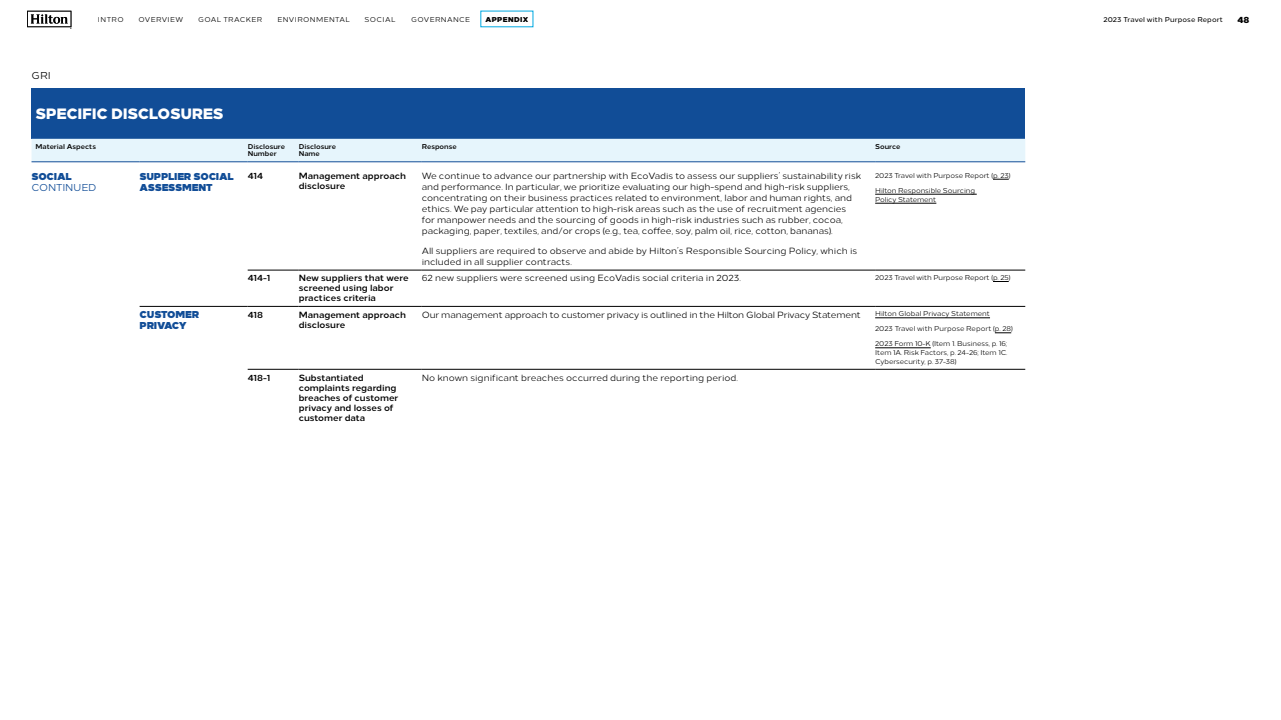
<style>
.page{position:relative;width:1281px;height:720px;background:#fff}
.page>*{position:absolute;margin:0;border:0;box-sizing:border-box;transform-origin:0 0}
.H2-Table_Column_Head_1_15_16{font:800 15px "Loew Two Zero";letter-spacing:-.02em;color:#fff}
.H3-Table_Subhead_1_11_13_Black{font:900 10px/11px "Loew Two Zero";letter-spacing:-.02em;color:#114d97}
.H3-Table_Subhead_1_11_13_Black-2{font:10px/11px "Loew Two Zero";letter-spacing:-.02em;color:#114d97}
.t1{font:10px "Loew Two Zero";color:#000}
.P-Table_Copy_9_11{font:9px/11px "Loew Two Zero";letter-spacing:-.005em;color:#000}
.H3-Table_Subhead_2_9_10_Bold{font:700 9px/10px "Loew Two Zero";color:#000}
.t2{font:800 9px "Loew Two Zero";color:#000}
.P-Table_GRI_Source_7_9{font:7px/9px "Loew Two Zero";letter-spacing:-.01em;color:#000}
.H3-Table_Column_Head_2_7_7_5{font:700 7px/7.5px "Loew Two Zero";color:#000}
.P-Table_GRI_Source_7_9-2{font:7px "Loew Two Zero";letter-spacing:.055em;color:#000}
.t3{font:500 7px "Loew Two Zero";letter-spacing:.015em;color:#000}
.s1{font-weight:900}
</style>
<div class="page">
<div style="left:32px;top:88px;width:992px;height:51px;background:#114d97"></div>
<div style="left:32px;top:139px;width:992px;height:22px;background:#e6f5fc"></div>
<hr style="left:874px;top:270px;width:150px;height:1px;background:#000">
<hr style="left:874px;top:306px;width:150px;height:1px;background:#000">
<hr style="left:248px;top:369px;width:50px;height:1px;background:#000">
<hr style="left:298px;top:369px;width:124px;height:1px;background:#000">
<hr style="left:422px;top:369px;width:452px;height:1px;background:#000">
<hr style="left:874px;top:369px;width:150px;height:1px;background:#000">
<hr style="left:32px;top:161px;width:108px;height:1px;background:#114d97">
<hr style="left:140px;top:161px;width:108px;height:1px;background:#114d97">
<hr style="left:248px;top:161px;width:50px;height:1px;background:#114d97">
<hr style="left:298px;top:161px;width:124px;height:1px;background:#114d97">
<hr style="left:422px;top:161px;width:452px;height:1px;background:#114d97">
<hr style="left:874px;top:161px;width:150px;height:1px;background:#114d97">
<hr style="left:248px;top:270px;width:50px;height:1px;background:#000">
<hr style="left:298px;top:270px;width:124px;height:1px;background:#000">
<hr style="left:422px;top:270px;width:452px;height:1px;background:#000">
<hr style="left:140px;top:306px;width:108px;height:1px;background:#000">
<hr style="left:248px;top:306px;width:50px;height:1px;background:#000">
<hr style="left:298px;top:306px;width:124px;height:1px;background:#000">
<hr style="left:422px;top:306px;width:452px;height:1px;background:#000">
<svg style="left:993px;top:179px;width:15px;height:1px"></svg>
<hr style="left:874px;top:194px;width:102px;height:1px;background:#000">
<hr style="left:874px;top:203px;width:62px;height:1px;background:#000">
<svg style="left:993px;top:281px;width:15px;height:1px"></svg>
<hr style="left:874px;top:318px;width:115px;height:1px;background:#000">
<svg style="left:995px;top:333px;width:15px;height:1px"></svg>
<hr style="left:874px;top:348px;width:56px;height:1px;background:#000">
<svg style="left:27px;top:11px;width:44px;height:18px"></svg>
<p class="P-Table_GRI_Source_7_9" style="left:98px;top:14px;width:27px">INTRO</p>
<p class="P-Table_GRI_Source_7_9-2" style="left:138px;top:14px;width:46px">OVERVIEW</p>
<p class="P-Table_GRI_Source_7_9-2" style="left:198px;top:14px;width:65px">GOAL TRACKER</p>
<p class="P-Table_GRI_Source_7_9-2" style="left:277px;top:14px;width:74px">ENVIRONMENTAL</p>
<p class="P-Table_GRI_Source_7_9" style="left:364px;top:14px;width:32px">SOCIAL</p>
<p class="P-Table_GRI_Source_7_9-2" style="left:411px;top:14px;width:60px">GOVERNANCE</p>
<p class="P-Table_GRI_Source_7_9-2" style="left:485px;top:14px;width:44px">APPENDIX</p>
<p class="t3" style="left:1103px;top:14px;width:121px">2023 Travel with Purpose Report</p>
<p class="t2" style="left:1237px;top:12px;width:13px">48</p>
<p class="t1" style="left:32px;top:68px;width:21px">GRI</p>
<h2 class="H2-Table_Column_Head_1_15_16" style="left:36px;top:101px;width:189px">SPECIFIC DISCLOSURES</h2>
<h3 class="H3-Table_Column_Head_2_7_7_5" style="left:36px;top:142px;width:62px">Material Aspects</h3>
<h3 class="H3-Table_Column_Head_2_7_7_5" style="left:248px;top:142px;width:39px">Disclosure<br>Number</h3>
<h3 class="H3-Table_Column_Head_2_7_7_5" style="left:298px;top:142px;width:39px">Disclosure<br>Name</h3>
<h3 class="H3-Table_Column_Head_2_7_7_5" style="left:422px;top:142px;width:36px">Response</h3>
<h3 class="H3-Table_Column_Head_2_7_7_5" style="left:874px;top:142px;width:27px">Source</h3>
<h3 class="H3-Table_Subhead_1_11_13_Black-2" style="left:32px;top:170px;width:67px"><span class="s1">SOCIAL<br></span>CONTINUED</h3>
<h3 class="H3-Table_Subhead_1_11_13_Black" style="left:140px;top:170px;width:96px">SUPPLIER SOCIAL<br>ASSESSMENT</h3>
<h3 class="H3-Table_Subhead_2_9_10_Bold" style="left:248px;top:170px;width:17px">414</h3>
<h3 class="H3-Table_Subhead_2_9_10_Bold" style="left:298px;top:170px;width:109px">Management approach disclosure</h3>
<p class="P-Table_Copy_9_11" style="left:422px;top:170px;width:441px">We continue to advance our partnership with EcoVadis to assess our suppliers’ sustainability risk and performance. In particular, we prioritize evaluating our high-spend and high-risk suppliers, concentrating on their business practices related to environment, labor and human rights, and ethics. We pay particular attention to high-risk areas such as the use of recruitment agencies for manpower needs and the sourcing of goods in high-risk industries such as rubber, cocoa, packaging, paper, textiles, and/or crops (e.g., tea, coffee, soy, palm oil, rice, cotton, bananas).</p>
<p class="P-Table_Copy_9_11" style="left:422px;top:245px;width:437px">All suppliers are required to observe and abide by Hilton’s Responsible Sourcing Policy, which is included in all supplier contracts.</p>
<p class="P-Table_GRI_Source_7_9" style="left:874px;top:170px;width:137px">2023 Travel with Purpose Report (p. 23)</p>
<p class="P-Table_GRI_Source_7_9" style="left:874px;top:185px;width:101px">Hilton Responsible Sourcing<br>Policy Statement</p>
<h3 class="H3-Table_Subhead_2_9_10_Bold" style="left:248px;top:272px;width:24px">414-1</h3>
<h3 class="H3-Table_Subhead_2_9_10_Bold" style="left:298px;top:272px;width:111px">New suppliers that were screened using labor practices criteria</h3>
<p class="P-Table_Copy_9_11" style="left:422px;top:272px;width:321px">62 new suppliers were screened using EcoVadis social criteria in 2023.</p>
<p class="P-Table_GRI_Source_7_9" style="left:874px;top:272px;width:137px">2023 Travel with Purpose Report (p. 25)</p>
<h3 class="H3-Table_Subhead_1_11_13_Black" style="left:140px;top:308px;width:61px">CUSTOMER<br>PRIVACY</h3>
<h3 class="H3-Table_Subhead_2_9_10_Bold" style="left:248px;top:309px;width:17px">418</h3>
<h3 class="H3-Table_Subhead_2_9_10_Bold" style="left:298px;top:309px;width:109px">Management approach disclosure</h3>
<p class="P-Table_Copy_9_11" style="left:422px;top:308px;width:440px">Our management approach to customer privacy is outlined in the Hilton Global Privacy Statement</p>
<p class="P-Table_GRI_Source_7_9" style="left:874px;top:309px;width:116px">Hilton Global Privacy Statement</p>
<p class="P-Table_GRI_Source_7_9" style="left:874px;top:324px;width:139px">2023 Travel with Purpose Report (p. 28)</p>
<p class="P-Table_GRI_Source_7_9" style="left:874px;top:339px;width:134px;text-align:justify">2023 Form 10-K (Item 1. Business, p. 16; Item 1A. Risk Factors, p. 24-26; Item 1C.<br>Cybersecurity, p. 37-38)</p>
<h3 class="H3-Table_Subhead_2_9_10_Bold" style="left:248px;top:372px;width:24px">418-1</h3>
<h3 class="H3-Table_Subhead_2_9_10_Bold" style="left:298px;top:372px;width:101px">Substantiated complaints regarding breaches of customer privacy and losses of customer data</h3>
<p class="P-Table_Copy_9_11" style="left:422px;top:371px;width:318px">No known significant breaches occurred during the reporting period.</p>
</div>
